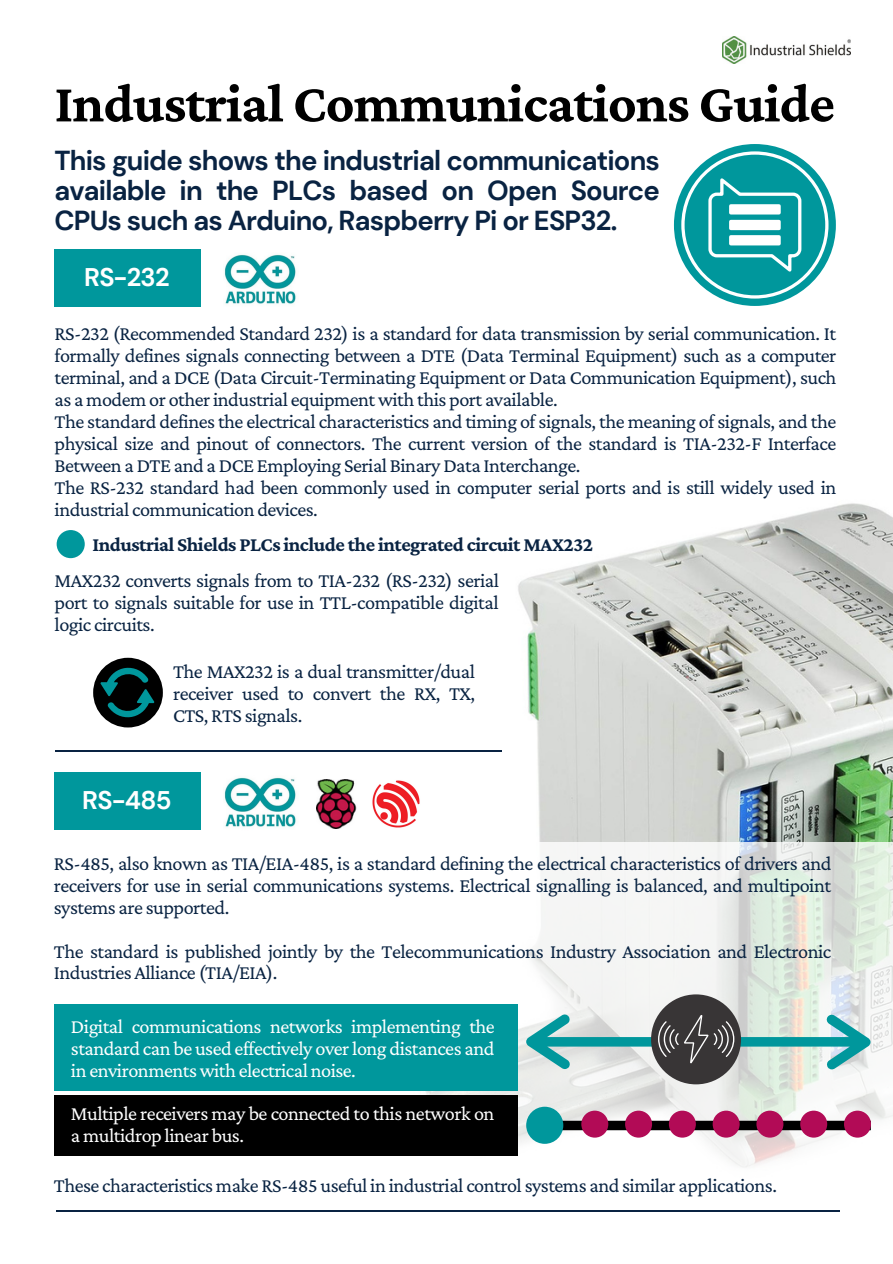
<style>
.page{position:relative;width:893px;height:1264px;background:#fff}
.page>*{position:absolute;margin:0;border:0;box-sizing:border-box;transform-origin:0 0}
.t1{font:700 55.5px "Crimson Pro";letter-spacing:-.015em;color:#000}
.t2{font:700 27.45px/29.8px "DM Sans";letter-spacing:-.03em;color:#092342;text-align:justify}
.t3{font:700 25.5px "DM Sans";letter-spacing:-.025em;color:#fff}
.t4{font:20.25px/21.9px "Crimson Pro";letter-spacing:-.025em;color:#092342;text-align:justify}
.t5{font:20.25px/21.9px "Crimson Pro";letter-spacing:-.025em;color:#fff;text-align:justify}
.t6{font:700 20.25px "Crimson Pro";letter-spacing:-.025em;color:#092342}
</style>
<div class="page">
<img style="left:412px;top:503px;width:480px;height:709px">
<hr style="left:56px;top:750px;width:446px;height:1px;background:#092342">
<img style="left:316px;top:779px;width:41px;height:49px">
<img style="left:722px;top:36px;width:128px;height:27px">
<img style="left:372px;top:779px;width:49px;height:49px">
<div style="left:55px;top:249px;width:146px;height:57px;background:#00979c"></div>
<div style="left:55px;top:772px;width:146px;height:57px;background:#00979c"></div>
<img style="left:224px;top:254px;width:72px;height:50px">
<img style="left:224px;top:777px;width:72px;height:50px">
<svg style="left:421px;top:842px;width:471px;height:366px"></svg>
<div style="left:54px;top:1094px;width:463px;height:61px;background:#000"></div>
<div style="left:54px;top:1004px;width:463px;height:87px;background:#00979c"></div>
<svg style="left:674px;top:144px;width:161px;height:162px;background:#1ca2a6"></svg>
<div style="left:681px;top:151px;width:147px;height:147px;border:3px solid #fff;border-radius:50%"></div>
<svg style="left:706px;top:173px;width:97px;height:104px;background:#27a6ab"></svg>
<div style="left:730px;top:221px;width:49px;height:7px;background:#fff"></div>
<div style="left:730px;top:206px;width:49px;height:7px;background:#fff"></div>
<div style="left:729px;top:204px;width:51px;height:10px;border:3px solid #fff"></div>
<div style="left:730px;top:237px;width:49px;height:7px;background:#fff"></div>
<div style="left:729px;top:235px;width:51px;height:10px;border:3px solid #fff"></div>
<hr style="left:56px;top:1210px;width:783px;height:1px;background:#092342">
<div style="left:651px;top:994px;width:90px;height:90px;background:#383536;border-radius:50%"></div>
<svg style="left:526px;top:1014px;width:344px;height:55px"></svg>
<svg style="left:562px;top:1120px;width:308px;height:10px"></svg>
<div style="left:526px;top:1106px;width:37px;height:37px;background:#00979c;border-radius:50%"></div>
<div style="left:581px;top:1110px;width:27px;height:27px;background:#b20b56;border-radius:50%"></div>
<div style="left:625px;top:1110px;width:27px;height:27px;background:#b20b56;border-radius:50%"></div>
<div style="left:668px;top:1110px;width:27px;height:27px;background:#b20b56;border-radius:50%"></div>
<div style="left:712px;top:1110px;width:27px;height:27px;background:#b20b56;border-radius:50%"></div>
<div style="left:756px;top:1110px;width:27px;height:27px;background:#b20b56;border-radius:50%"></div>
<div style="left:800px;top:1110px;width:27px;height:27px;background:#b20b56;border-radius:50%"></div>
<div style="left:843px;top:1110px;width:27px;height:27px;background:#b20b56;border-radius:50%"></div>
<div style="left:57px;top:530px;width:28px;height:28px;background:#00979c;border-radius:50%"></div>
<div style="left:93px;top:657px;width:70px;height:70px;background:#000;border-radius:50%"></div>
<svg style="left:100px;top:667px;width:54px;height:51px"></svg>
<h1 class="t1" style="left:55px;top:72px;width:781px">Industrial Communications Guide</h1>
<h2 class="t2" style="left:55px;top:146px;width:607px">This guide shows the industrial communications available in the PLCs based on Open Source CPUs such as Arduino, Raspberry Pi or ESP32.</h2>
<p class="t3" style="left:84px;top:261px;width:87px">RS-232</p>
<p class="t4" style="left:55px;top:322px;width:783px;text-align:left">RS-232 (Recommended Standard 232) is a standard for data transmission by serial communication. It formally defines signals connecting between a DTE (Data Terminal Equipment) such as a computer terminal, and a DCE (Data Circuit-Terminating Equipment or Data Communication Equipment), such as a modem or other industrial equipment with this port available.<br>The standard defines the electrical characteristics and timing of signals, the meaning of signals, and the physical size and pinout of connectors. The current version of the standard is TIA-232-F Interface Between a DTE and a DCE Employing Serial Binary Data Interchange.<br>The RS-232 standard had been commonly used in computer serial ports and is still widely used in industrial communication devices.</p>
<p class="t6" style="left:92px;top:532px;width:502px">Industrial Shields PLCs include the integrated circuit MAX232</p>
<p class="t4" style="left:55px;top:569px;width:446px">MAX232 converts signals from to TIA-232 (RS-232) serial port to signals suitable for use in TTL-compatible digital logic circuits.</p>
<p class="t4" style="left:173px;top:660px;width:304px">The MAX232 is a dual transmitter/dual receiver used to convert the RX, TX, CTS, RTS signals.</p>
<p class="t3" style="left:82px;top:783px;width:91px">RS-485</p>
<p class="t4" style="left:54px;top:851px;width:779px">RS-485, also known as TIA/EIA-485, is a standard defining the electrical characteristics of drivers and receivers for use in serial communications systems. Electrical signalling is balanced, and multipoint systems are supported.</p>
<p class="t4" style="left:54px;top:939px;width:778px">The standard is published jointly by the Telecommunications Industry Association and Electronic<br>Industries Alliance (TIA/EIA).</p>
<p class="t5" style="left:71px;top:1015px;width:425px">Digital communications networks implementing the standard can be used effectively over long distances and in environments with electrical noise.</p>
<p class="t5" style="left:71px;top:1102px;width:425px">Multiple receivers may be connected to this network on a multidrop linear bus.</p>
<p class="t4" style="left:54px;top:1174px;width:724px">These characteristics make RS-485 useful in industrial control systems and similar applications.</p>
</div>
